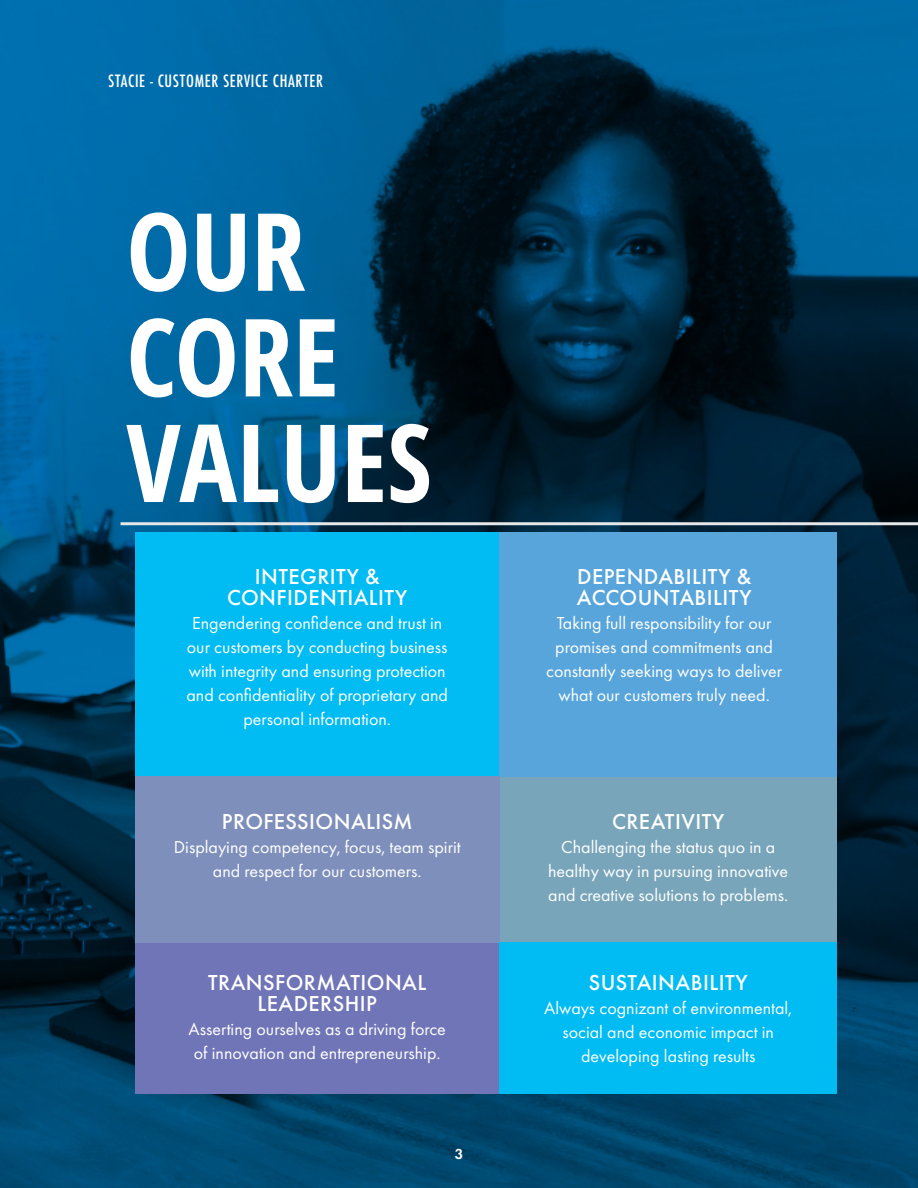
<style>
.page{position:relative;width:918px;height:1188px;background:#fff}
.page>*{position:absolute;margin:0;border:0;box-sizing:border-box;transform-origin:0 0}
.t1{font:700 condensed 108px/105.6px "Open Sans";color:#fff}
.t2{font:500 22.5px/21px "Futura PT";letter-spacing:.02em;color:#fff;text-align:center}
.t3{font:18px/24px "Futura PT";color:#fff;text-align:center}
.t4{font:500 condensed 16.5px "Futura";letter-spacing:.04em;color:#fff}
.t5{font:600 15px "Futura PT";color:#fff}
</style>
<div class="page">
<img style="left:0;top:0;width:918px;height:1188px">
<div style="left:135px;top:532px;width:365px;height:245px;background:#00bcf2"></div>
<div style="left:500px;top:777px;width:337px;height:166px;background:#79a5ba"></div>
<div style="left:135px;top:777px;width:365px;height:166px;background:#7e8fbb"></div>
<div style="left:135px;top:943px;width:365px;height:151px;background:#7075b7"></div>
<div style="left:500px;top:532px;width:337px;height:245px;background:#58a5db"></div>
<div style="left:500px;top:942px;width:337px;height:152px;background:#00bcf2"></div>
<hr style="left:121px;top:522px;width:797px;height:3px;background:#e6e7e8">
<p class="t4" style="left:108px;top:70px;width:217px">STACIE - CUSTOMER SERVICE CHARTER</p>
<h1 class="t1" style="left:126px;top:196px;width:307px">OUR<br>CORE<br>VALUES</h1>
<p class="t2" style="left:227px;top:566px;width:182px">INTEGRITY &amp;<br>CONFIDENTIALITY</p>
<p class="t3" style="left:186px;top:611px;width:263px">Engendering confidence and trust in our customers by conducting business with integrity and ensuring protection and confidentiality of proprietary and personal information.</p>
<p class="t2" style="left:222px;top:811px;width:192px">PROFESSIONALISM</p>
<p class="t3" style="left:174px;top:835px;width:288px">Displaying competency, focus, team spirit and respect for our customers.</p>
<p class="t2" style="left:208px;top:972px;width:220px">TRANSFORMATIONAL<br>LEADERSHIP</p>
<p class="t3" style="left:189px;top:1017px;width:259px;text-align:left">Asserting ourselves as a driving force of innovation and entrepreneurship.</p>
<p class="t5" style="left:455px;top:1145px;width:10px">3</p>
<p class="t2" style="left:577px;top:566px;width:176px;text-align:left">DEPENDABILITY &amp;<br>ACCOUNTABILITY</p>
<p class="t3" style="left:546px;top:611px;width:238px">Taking full responsibility for our promises and commitments and constantly seeking ways to deliver what our customers truly need.</p>
<p class="t2" style="left:612px;top:811px;width:114px">CREATIVITY</p>
<p class="t3" style="left:548px;top:835px;width:242px">Challenging the status quo in a healthy way in pursuing innovative and creative solutions to problems.</p>
<p class="t2" style="left:589px;top:972px;width:161px">SUSTAINABILITY</p>
<p class="t3" style="left:544px;top:996px;width:250px">Always cognizant of environmental, social and economic impact in developing lasting results</p>
</div>
